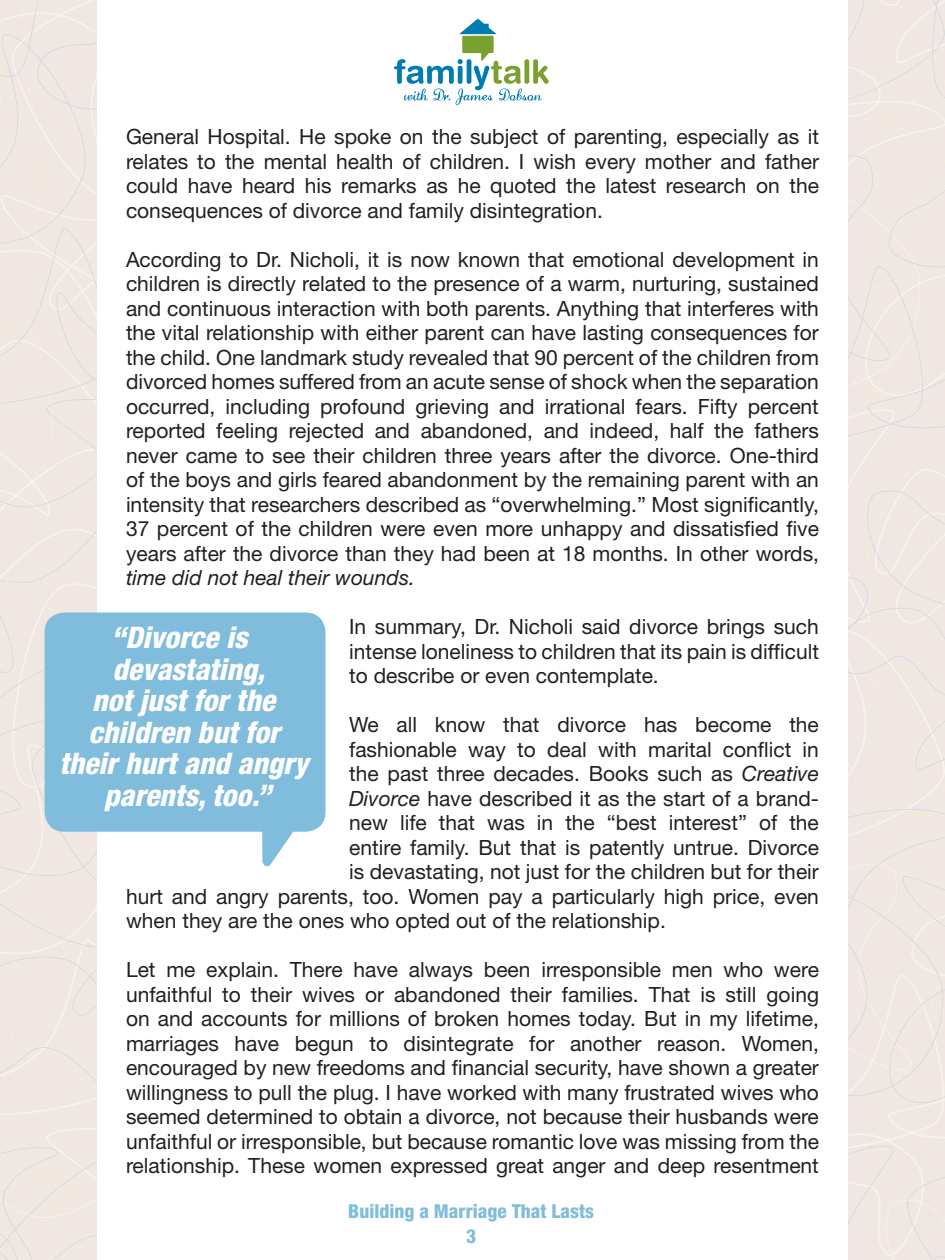
<style>
.page{position:relative;width:945px;height:1260px;background:#fff}
.page>*{position:absolute;margin:0;border:0;box-sizing:border-box;transform-origin:0 0}
.t1{font:italic 800 condensed 29.75px/31.5px "Helvetica Neue";color:#fff;text-align:center}
.t2{font:21px/24.5px "Helvetica Neue";color:#231f20;text-align:justify}
.t3{font:italic 21px "Helvetica Neue";color:#231f20}
.t4{font:800 condensed 19.25px/24.5px "Helvetica Neue";color:#80bcdb;text-align:center}
.s1{font-style:italic}
</style>
<div class="page">
<svg style="left:0;top:0;width:97px;height:1260px"></svg>
<svg style="left:848px;top:0;width:97px;height:1260px"></svg>
<svg style="left:394px;top:19px;width:155px;height:86px"></svg>
<svg style="left:262px;top:832px;width:31px;height:35px"></svg>
<div style="left:45px;top:612px;width:281px;height:220px;background:#80bcdb;border-radius:20px"></div>
<p class="t2" style="left:126px;top:124px;width:695px">General Hospital. He spoke on the subject of parenting, especially as it relates to the mental health of children. I wish every mother and father could have heard his remarks as he quoted the latest research on the consequences of divorce and family disintegration.</p>
<p class="t2" style="left:126px;top:247px;width:695px">According to Dr. Nicholi, it is now known that emotional development in children is directly related to the presence of a warm, nurturing, sustained and continuous interaction with both parents. Anything that interferes with the vital relationship with either parent can have lasting consequences for the child. One landmark study revealed that 90 percent of the children from divorced homes suffered from an acute sense of shock when the separation occurred, including profound grieving and irrational fears. Fifty percent reported feeling rejected and abandoned, and indeed, half the fathers never came to see their children three years after the divorce. One-third of the boys and girls feared abandonment by the remaining parent with an intensity that researchers described as “overwhelming.” Most significantly, 37 percent of the children were even more unhappy and dissatisfied five years after the divorce than they had been at 18 months. In other words,</p>
<p class="t3" style="left:126px;top:565px;width:291px">time did not heal their wounds.</p>
<p class="t2" style="left:349px;top:614px;width:471px">In summary, Dr. Nicholi said divorce brings such intense loneliness to children that its pain is difficult to describe or even contemplate.</p>
<p class="t2" style="left:349px;top:712px;width:471px">We all know that divorce has become the</p>
<p class="t2" style="left:349px;top:737px;width:471px">fashionable way to deal with marital conflict in</p>
<p class="t2" style="left:349px;top:761px;width:471px">the past three decades. Books such as <span class="s1">Creative</span></p>
<p class="t2" style="left:349px;top:786px;width:471px"><span class="s1">Divorce</span> have described it as the start of a brand-</p>
<p class="t2" style="left:349px;top:810px;width:471px">new life that was in the “best interest” of the</p>
<p class="t2" style="left:349px;top:835px;width:471px">entire family. But that is patently untrue. Divorce</p>
<p class="t2" style="left:349px;top:859px;width:471px">is devastating, not just for the children but for their</p>
<p class="t2" style="left:126px;top:884px;width:694px">hurt and angry parents, too. Women pay a particularly high price, even</p>
<p class="t2" style="left:126px;top:908px;width:541px">when they are the ones who opted out of the relationship.</p>
<p class="t2" style="left:126px;top:957px;width:695px">Let me explain. There have always been irresponsible men who were unfaithful to their wives or abandoned their families. That is still going on and accounts for millions of broken homes today. But in my lifetime, marriages have begun to disintegrate for another reason. Women, encouraged by new freedoms and financial security, have shown a greater willingness to pull the plug. I have worked with many frustrated wives who seemed determined to obtain a divorce, not because their husbands were unfaithful or irresponsible, but because romantic love was missing from the relationship. These women expressed great anger and deep resentment</p>
<h1 class="t1" style="left:59px;top:622px;width:251px">“Divorce is devastating,<br>not just for the children but for their hurt and angry parents, too.”</h1>
<p class="t4" style="left:348px;top:1199px;width:247px">Building a Marriage That Lasts<br>3</p>
</div>
